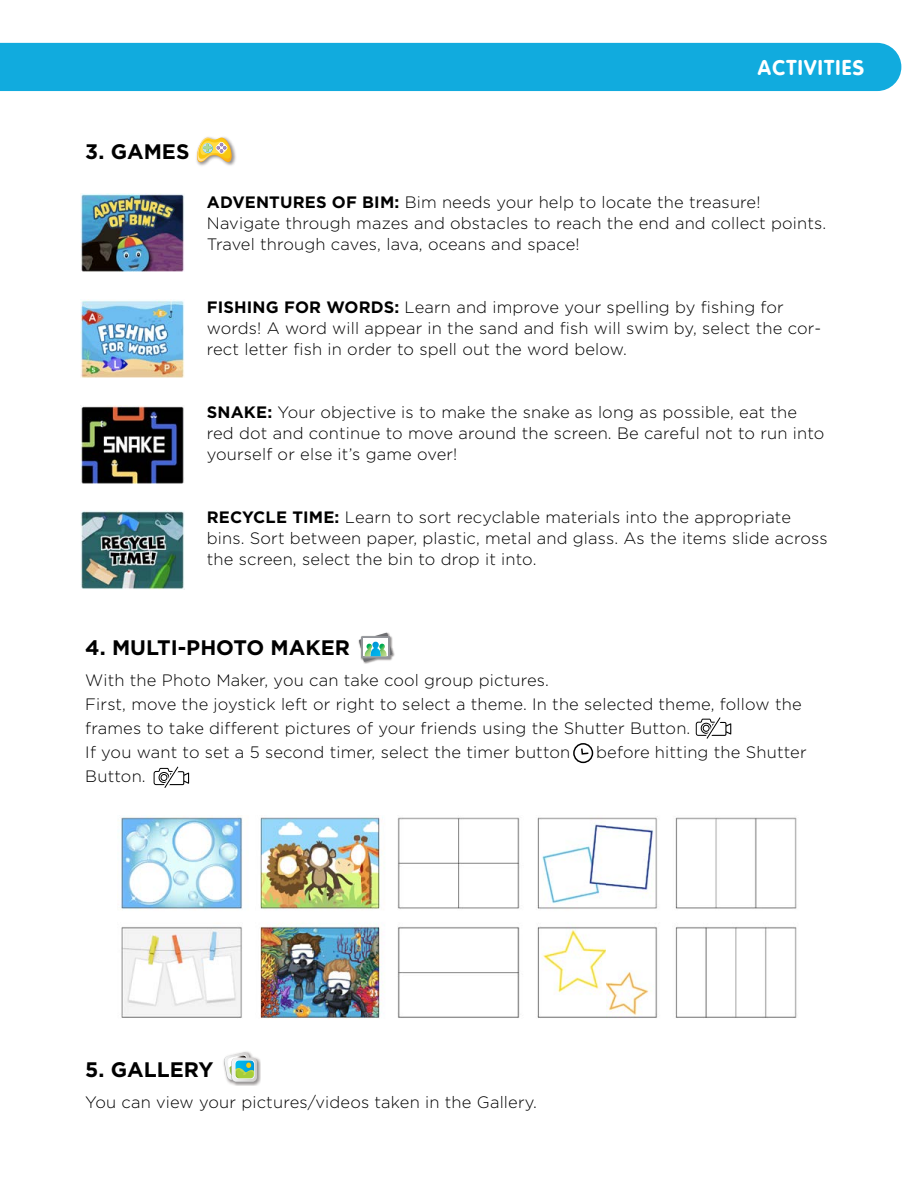
<style>
.page{position:relative;width:918px;height:1188px;background:#fff}
.page>*{position:absolute;margin:0;border:0;box-sizing:border-box;transform-origin:0 0}
.t1{font:700 21px "Gotham";color:#000}
.t2{font:21px "VAG Rounded Bold";letter-spacing:.06em;color:#fff}
.t3{font:300 16.5px/21px "Gotham";letter-spacing:.01em;color:#000}
.s1{font-weight:700}
</style>
<div class="page">
<div style="left:0;top:43px;width:901px;height:48px;background:#11abde"></div>
<svg style="left:695px;top:717px;width:36px;height:22px"></svg>
<svg style="left:153px;top:766px;width:36px;height:22px"></svg>
<img style="left:358px;top:632px;width:37px;height:32px">
<svg style="left:359px;top:633px;width:33px;height:29px"></svg>
<img style="left:223px;top:1051px;width:38px;height:35px">
<svg style="left:224px;top:1052px;width:33px;height:30px"></svg>
<div style="left:573px;top:743px;width:20px;height:20px;border:2px solid #000;border-radius:50%"></div>
<svg style="left:581px;top:747px;width:9px;height:8px"></svg>
<img style="left:80px;top:511px;width:105px;height:79px">
<img style="left:80px;top:405px;width:104px;height:79px">
<img style="left:80px;top:299px;width:105px;height:79px">
<img style="left:80px;top:193px;width:105px;height:79px">
<img style="left:196px;top:137px;width:40px;height:29px">
<svg style="left:197px;top:138px;width:35px;height:24px"></svg>
<img style="left:120px;top:816px;width:677px;height:203px">
<p class="t2" style="left:758px;top:55px;width:108px">ACTIVITIES</p>
<p class="t1" style="left:85px;top:139px;width:106px">3. GAMES</p>
<p class="t3" style="left:207px;top:191px;width:621px"><span class="s1">ADVENTURES OF BIM:</span> Bim needs your help to locate the treasure!<br>Navigate through mazes and obstacles to reach the end and collect points.<br>Travel through caves, lava, oceans and space!</p>
<p class="t3" style="left:207px;top:296px;width:616px"><span class="s1">FISHING FOR WORDS:</span> Learn and improve your spelling by fishing for words! A word will appear in the sand and fish will swim by, select the cor&shy;rect letter fish in order to spell out the word below.</p>
<p class="t3" style="left:207px;top:401px;width:619px"><span class="s1">SNAKE:</span> Your objective is to make the snake as long as possible, eat the red dot and continue to move around the screen. Be careful not to run into yourself or else it’s game over!</p>
<p class="t3" style="left:207px;top:506px;width:622px"><span class="s1">RECYCLE TIME:</span> Learn to sort recyclable materials into the appropriate bins. Sort between paper, plastic, metal and glass. As the items slide across the screen, select the bin to drop it into.</p>
<p class="t1" style="left:85px;top:636px;width:266px">4. MULTI-PHOTO MAKER</p>
<p class="t3" style="left:85px;top:668px;width:718px;line-height:24px">With the Photo Maker, you can take cool group pictures.<br>First, move the joystick left or right to select a theme. In the selected theme, follow the frames to take different pictures of your friends using the Shutter Button.<br>If you want to set a 5 second timer, select the timer button</p>
<p class="t3" style="left:596px;top:742px;width:212px">before hitting the Shutter</p>
<p class="t3" style="left:85px;top:766px;width:62px">Button.</p>
<p class="t1" style="left:85px;top:1057px;width:130px">5. GALLERY</p>
<p class="t3" style="left:85px;top:1091px;width:453px">You can view your pictures/videos taken in the Gallery.</p>
</div>
